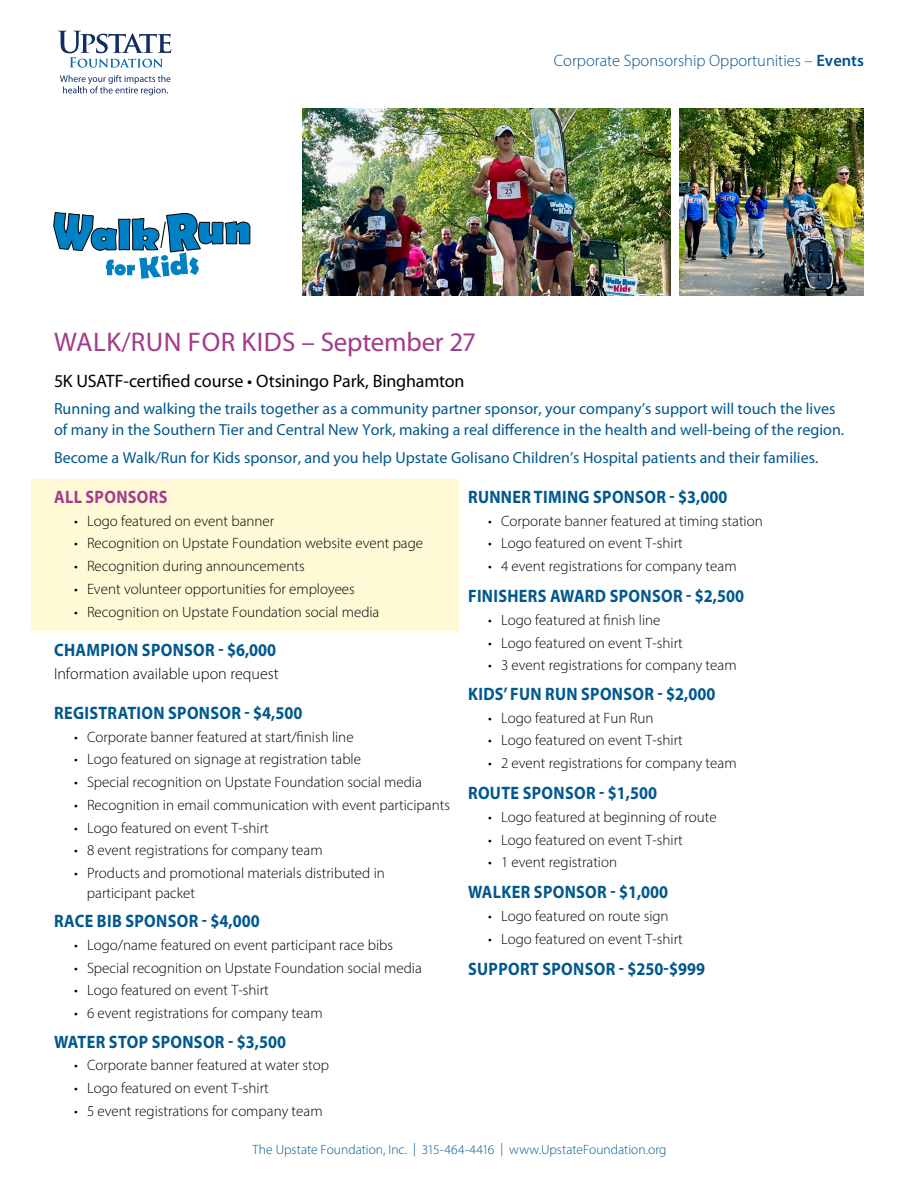
<style>
.page{position:relative;width:918px;height:1188px;background:#fff}
.page>*{position:absolute;margin:0;border:0;box-sizing:border-box;transform-origin:0 0}
.t1{font:27px "Myriad Pro";color:#a13b8b}
.t2{font:700 18px "Myriad Pro";letter-spacing:.02em;color:#00588e;scale:.9 1}
.t3{font:18px "Myriad Pro";letter-spacing:-.01em;color:#000}
.t4{font:700 18px "Myriad Pro";letter-spacing:.02em;color:#a33d8d;scale:.9 1}
.t5{font:300 16.5px "Myriad Pro";color:#005090}
.t6{font:16.05px/21px "Myriad Pro";color:#00588e}
.t7{font:300 16.05px "Myriad Pro";color:#000}
.t8{font:300 15px/19.5px "Myriad Pro";color:#000}
.t9{font:300 13.5px "Myriad Pro";color:#00588e}
.s1{font-weight:600}
</style>
<div class="page">
<svg style="left:60px;top:75px;width:111px;height:20px"></svg>
<svg style="left:58px;top:31px;width:113px;height:37px"></svg>
<div style="left:32px;top:479px;width:427px;height:152px;background:#fff9d6"></div>
<svg style="left:53px;top:212px;width:198px;height:68px"></svg>
<img style="left:302px;top:108px;width:368px;height:188px">
<img style="left:679px;top:108px;width:185px;height:188px">
<p class="t5" style="left:554px;top:51px;width:312px">Corporate Sponsorship Opportunities – <span class="s1">Events</span></p>
<h1 class="t1" style="left:54px;top:325px;width:423px">WALK/RUN FOR KIDS – September 27</h1>
<p class="t3" style="left:54px;top:370px;width:412px">5K USATF-certified course • Otsiningo Park, Binghamton</p>
<p class="t6" style="left:54px;top:398px;width:792px">Running and walking the trails together as a community partner sponsor, your company’s support will touch the lives of many in the Southern Tier and Central New York, making a real difference in the health and well-being of the region.</p>
<p class="t6" style="left:54px;top:447px;width:766px">Become a Walk/Run for Kids sponsor, and you help Upstate Golisano Children’s Hospital patients and their families.</p>
<p class="t4" style="left:54px;top:485px;width:127px">ALL SPONSORS</p>
<p class="t8" style="left:74px;top:511px;width:202px">• Logo featured on event banner</p>
<p class="t8" style="left:74px;top:534px;width:350px">• Recognition on Upstate Foundation website event page</p>
<p class="t8" style="left:74px;top:556px;width:232px">• Recognition during announcements</p>
<p class="t8" style="left:74px;top:579px;width:282px">• Event volunteer opportunities for employees</p>
<p class="t8" style="left:74px;top:602px;width:307px">• Recognition on Upstate Foundation social media</p>
<p class="t2" style="left:54px;top:639px;width:248px">CHAMPION SPONSOR - $6,000</p>
<p class="t7" style="left:54px;top:664px;width:226px">Information available upon request</p>
<p class="t2" style="left:54px;top:701px;width:277px">REGISTRATION SPONSOR - $4,500</p>
<p class="t8" style="left:74px;top:727px;width:281px">• Corporate banner featured at start/finish line</p>
<p class="t8" style="left:74px;top:750px;width:288px">• Logo featured on signage at registration table</p>
<p class="t8" style="left:74px;top:772px;width:349px">• Special recognition on Upstate Foundation social media</p>
<p class="t8" style="left:74px;top:795px;width:377px">• Recognition in email communication with event participants</p>
<p class="t8" style="left:74px;top:818px;width:196px">• Logo featured on event T-shirt</p>
<p class="t8" style="left:74px;top:840px;width:250px">• 8 event registrations for company team</p>
<p class="t8" style="left:87px;top:863px;width:299px;text-indent:-13px">• Products and promotional materials distributed in participant packet</p>
<p class="t2" style="left:54px;top:909px;width:230px">RACE BIB SPONSOR - $4,000</p>
<p class="t8" style="left:74px;top:935px;width:320px">• Logo/name featured on event participant race bibs</p>
<p class="t8" style="left:74px;top:958px;width:349px">• Special recognition on Upstate Foundation social media</p>
<p class="t8" style="left:74px;top:980px;width:196px">• Logo featured on event T-shirt</p>
<p class="t8" style="left:74px;top:1003px;width:250px">• 6 event registrations for company team</p>
<p class="t2" style="left:54px;top:1030px;width:259px">WATER STOP SPONSOR - $3,500</p>
<p class="t8" style="left:74px;top:1055px;width:256px">• Corporate banner featured at water stop</p>
<p class="t8" style="left:74px;top:1078px;width:196px">• Logo featured on event T-shirt</p>
<p class="t8" style="left:74px;top:1101px;width:250px">• 5 event registrations for company team</p>
<p class="t2" style="left:468px;top:485px;width:290px">RUNNER TIMING SPONSOR - $3,000</p>
<p class="t8" style="left:488px;top:511px;width:276px">• Corporate banner featured at timing station</p>
<p class="t8" style="left:488px;top:534px;width:196px">• Logo featured on event T-shirt</p>
<p class="t8" style="left:488px;top:556px;width:250px">• 4 event registrations for company team</p>
<p class="t2" style="left:468px;top:584px;width:308px">FINISHERS AWARD SPONSOR - $2,500</p>
<p class="t8" style="left:488px;top:610px;width:174px">• Logo featured at finish line</p>
<p class="t8" style="left:488px;top:633px;width:196px">• Logo featured on event T-shirt</p>
<p class="t8" style="left:488px;top:656px;width:250px">• 3 event registrations for company team</p>
<p class="t2" style="left:468px;top:682px;width:276px">KIDS’ FUN RUN SPONSOR - $2,000</p>
<p class="t8" style="left:488px;top:708px;width:167px">• Logo featured at Fun Run</p>
<p class="t8" style="left:488px;top:730px;width:196px">• Logo featured on event T-shirt</p>
<p class="t8" style="left:488px;top:753px;width:250px">• 2 event registrations for company team</p>
<p class="t2" style="left:468px;top:781px;width:211px">ROUTE SPONSOR - $1,500</p>
<p class="t8" style="left:488px;top:807px;width:230px">• Logo featured at beginning of route</p>
<p class="t8" style="left:488px;top:830px;width:196px">• Logo featured on event T-shirt</p>
<p class="t8" style="left:488px;top:852px;width:130px">• 1 event registration</p>
<p class="t2" style="left:468px;top:881px;width:224px">WALKER SPONSOR - $1,000</p>
<p class="t8" style="left:488px;top:906px;width:182px">• Logo featured on route sign</p>
<p class="t8" style="left:488px;top:929px;width:196px">• Logo featured on event T-shirt</p>
<p class="t2" style="left:468px;top:957px;width:265px">SUPPORT SPONSOR - $250-$999</p>
<p class="t9" style="left:252px;top:1141px;width:416px">The Upstate Foundation, Inc. | 315-464-4416 | www.UpstateFoundation.org</p>
</div>
